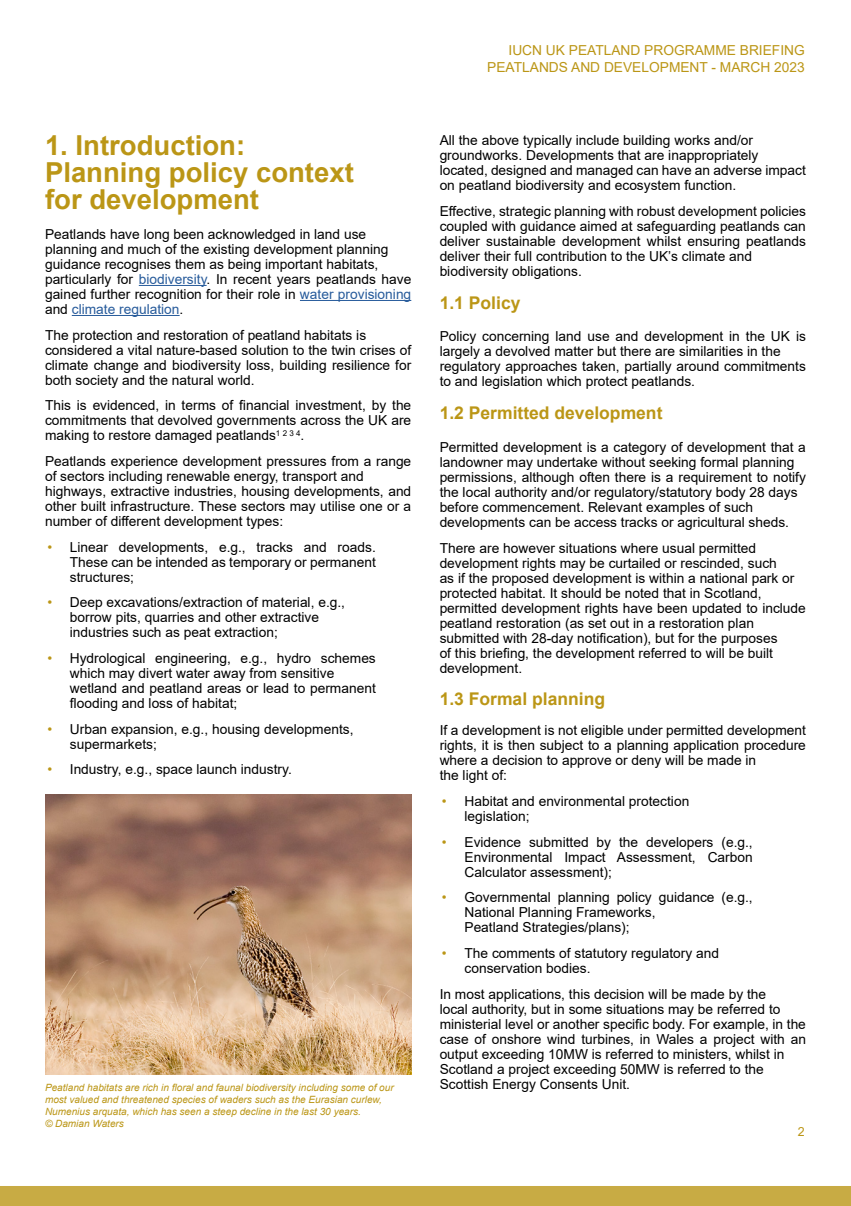
<style>
.page{position:relative;width:851px;height:1206px;background:#fff}
.page>*{position:absolute;margin:0;border:0;box-sizing:border-box;transform-origin:0 0}
.t1{font:700 27.5px/26.9px "Arial";color:#bb9616}
.t2{font:700 17.5px "Arial";color:#bb9616}
.t3{font:13.75px/15px "Arial";color:#000}
.t4{font:13.75px/16.5px "Arial";color:#bb9616;text-align:right}
.t5{font:12.5px "Arial";color:#bb9616}
.t6{font:italic 10px/12px "Arial";color:#bb9616}
.s1{color:#275b9b}
.s2{color:#bb9616}
</style>
<div class="page">
<div style="left:0;top:1185px;width:851px;height:20px;background:#c8ab44"></div>
<hr style="left:139px;top:285px;width:67px;height:1px;background:#275b9b">
<hr style="left:300px;top:300px;width:111px;height:1px;background:#275b9b">
<hr style="left:72px;top:315px;width:108px;height:1px;background:#275b9b">
<img style="left:45px;top:794px;width:366px;height:280px">
<h1 class="t1" style="left:45px;top:132px;width:310px">1. Introduction:<br>Planning policy context for development</h1>
<p class="t3" style="left:45px;top:226px;width:368px">Peatlands have long been acknowledged in land use planning and much of the existing development planning guidance recognises them as being important habitats, particularly for <span class="s1">biodiversity</span>. In recent years peatlands have gained further recognition for their role in <span class="s1">water provisioning </span>and <span class="s1">climate regulation</span>.</p>
<p class="t3" style="left:45px;top:327px;width:368px">The protection and restoration of peatland habitats is considered a vital nature-based solution to the twin crises of climate change and biodiversity loss, building resilience for both society and the natural world.</p>
<p class="t3" style="left:45px;top:398px;width:368px;text-align:justify">This is evidenced, in terms of financial investment, by the commitments that devolved governments across the UK are making to restore damaged peatlands<sup>1</sup> <sup>2</sup> <sup>3</sup> <sup>4</sup>.</p>
<p class="t3" style="left:45px;top:453px;width:368px">Peatlands experience development pressures from a range of sectors including renewable energy, transport and highways, extractive industries, housing developments, and other built infrastructure. These sectors may utilise one or a number of different development types:</p>
<p class="t3" style="left:70px;top:539px;width:307px;text-align:justify;text-indent:-22px"><span class="s2">•</span> Linear developments, e.g., tracks and roads.<br>These can be intended as temporary or permanent structures;</p>
<p class="t3" style="left:70px;top:595px;width:277px;text-indent:-22px"><span class="s2">•</span> Deep excavations/extraction of material, e.g., borrow pits, quarries and other extractive industries such as peat extraction;</p>
<p class="t3" style="left:70px;top:650px;width:307px;text-indent:-22px"><span class="s2">•</span> Hydrological engineering, e.g., hydro schemes which may divert water away from sensitive wetland and peatland areas or lead to permanent flooding and loss of habitat;</p>
<p class="t3" style="left:70px;top:721px;width:285px;text-indent:-22px"><span class="s2">•</span> Urban expansion, e.g., housing developments, supermarkets;</p>
<p class="t3" style="left:47px;top:761px;width:246px"><span class="s2">•</span> Industry, e.g., space launch industry.</p>
<p class="t6" style="left:45px;top:1081px;width:350px">Peatland habitats are rich in floral and faunal biodiversity including some of our most valued and threatened species of waders such as the Eurasian curlew, Numenius arquata, which has seen a steep decline in the last 30 years.<br>© Damian Waters</p>
<p class="t4" style="left:487px;top:42px;width:319px">IUCN UK PEATLAND PROGRAMME BRIEFING<br>PEATLANDS AND DEVELOPMENT - MARCH 2023</p>
<p class="t3" style="left:439px;top:133px;width:368px">All the above typically include building works and/or groundworks. Developments that are inappropriately located, designed and managed can have an adverse impact on peatland biodiversity and ecosystem function.</p>
<p class="t3" style="left:439px;top:203px;width:368px">Effective, strategic planning with robust development policies coupled with guidance aimed at safeguarding peatlands can deliver sustainable development whilst ensuring peatlands deliver their full contribution to the UK’s climate and biodiversity obligations.</p>
<p class="t2" style="left:439px;top:290px;width:82px">1.1 Policy</p>
<p class="t3" style="left:439px;top:329px;width:368px">Policy concerning land use and development in the UK is largely a devolved matter but there are similarities in the regulatory approaches taken, partially around commitments to and legislation which protect peatlands.</p>
<p class="t2" style="left:439px;top:400px;width:224px">1.2 Permitted development</p>
<p class="t3" style="left:439px;top:439px;width:368px">Permitted development is a category of development that a landowner may undertake without seeking formal planning permissions, although often there is a requirement to notify the local authority and/or regulatory/statutory body 28 days before commencement. Relevant examples of such developments can be access tracks or agricultural sheds.</p>
<p class="t3" style="left:439px;top:540px;width:368px">There are however situations where usual permitted development rights may be curtailed or rescinded, such<br>as if the proposed development is within a national park or protected habitat. It should be noted that in Scotland, permitted development rights have been updated to include peatland restoration (as set out in a restoration plan submitted with 28-day notification), but for the purposes<br>of this briefing, the development referred to will be built development.</p>
<p class="t2" style="left:439px;top:686px;width:167px">1.3 Formal planning</p>
<p class="t3" style="left:439px;top:722px;width:368px">If a development is not eligible under permitted development rights, it is then subject to a planning application procedure where a decision to approve or deny will be made in<br>the light of:</p>
<p class="t3" style="left:464px;top:793px;width:226px;text-indent:-22px"><span class="s2">•</span> Habitat and environmental protection legislation;</p>
<p class="t3" style="left:464px;top:834px;width:290px;text-align:justify;text-indent:-22px"><span class="s2">•</span> Evidence submitted by the developers (e.g., Environmental Impact Assessment, Carbon Calculator assessment);</p>
<p class="t3" style="left:464px;top:889px;width:290px;text-indent:-22px"><span class="s2">•</span> Governmental planning policy guidance (e.g.,<br>National Planning Frameworks,<br>Peatland Strategies/plans);</p>
<p class="t3" style="left:464px;top:945px;width:256px;text-indent:-22px"><span class="s2">•</span> The comments of statutory regulatory and conservation bodies.</p>
<p class="t3" style="left:439px;top:986px;width:368px">In most applications, this decision will be made by the<br>local authority, but in some situations may be referred to ministerial level or another specific body. For example, in the case of onshore wind turbines, in Wales a project with an output exceeding 10MW is referred to ministers, whilst in Scotland a project exceeding 50MW is referred to the Scottish Energy Consents Unit.</p>
<p class="t5" style="left:797px;top:1122px;width:8px">2</p>
</div>
